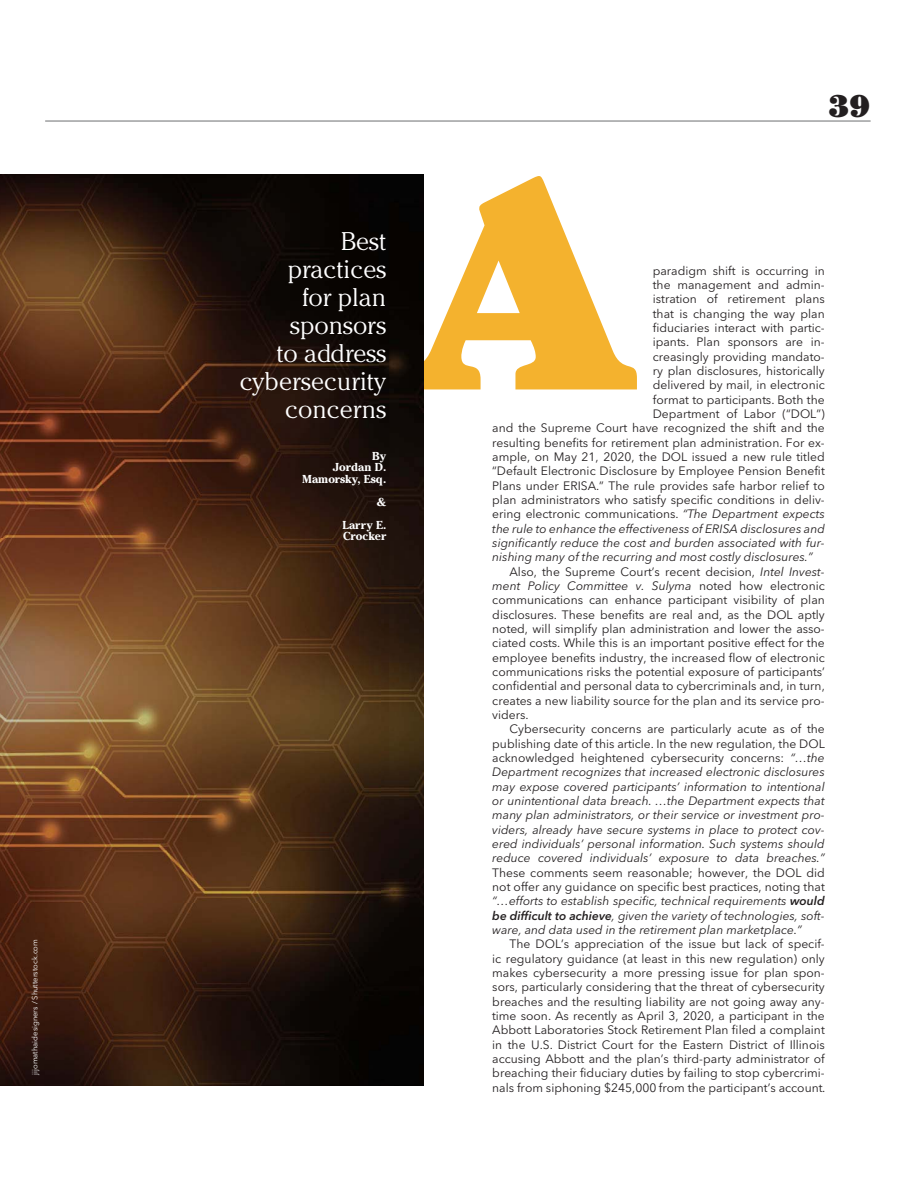
<style>
.page{position:relative;width:918px;height:1188px;background:#fff}
.page>*{position:absolute;margin:0;border:0;box-sizing:border-box;transform-origin:0 0}
.t1{font:900 285.9px "Cheltenham Std";color:#f4b22e}
.t2{font:900 31.8px "Century";color:#231f20}
.t3{font:300 25.5px/28px "Cheltenham Std";color:#fff;text-align:right}
.t4{font:12.15px/14.4px "Avenir Next LT Pro";color:#231f20;text-align:justify}
.t5{font:italic 12.15px/14.4px "Avenir Next LT Pro";color:#231f20;text-align:justify}
.t6{font:700 11.4px/11.4px "Cheltenham Std";color:#fff;text-align:right}
.t7{font:7.65px "Avenir Next LT Pro";color:#fff}
.s1{font-style:italic}
.s2{font-style:normal}
.s3{font-weight:600}
</style>
<div class="page">
<hr style="left:45px;top:121px;width:826px;height:1px;background:#6d6e70">
<img style="left:0;top:174px;width:423px;height:912px">
<p class="t7" style="left:32px;top:1075px;width:137px;rotate:-90deg">jijomathaidesigners / Shutterstock.com</p>
<h2 class="t2" style="left:828px;top:95px;width:44px">39</h2>
<h3 class="t3" style="left:240px;top:227px;width:148px">Best practices<br>for plan sponsors<br>to address cybersecurity concerns</h3>
<p class="t6" style="left:302px;top:450px;width:86px">By<br>Jordan D.<br>Mamorsky, Esq.</p>
<p class="t6" style="left:343px;top:490px;width:45px;line-height:23px">&amp;<br>Larry E.</p>
<p class="t6" style="left:343px;top:530px;width:45px">Crocker</p>
<h1 class="t1" style="left:404px;top:124px;width:238px">A</h1>
<p class="t4" style="left:653px;top:264px;width:173px">paradigm shift is occurring in</p>
<p class="t4" style="left:653px;top:279px;width:173px">the management and admin-</p>
<p class="t4" style="left:653px;top:293px;width:174px">istration of retirement plans</p>
<p class="t4" style="left:653px;top:307px;width:173px">that is changing the way plan</p>
<p class="t4" style="left:653px;top:322px;width:173px">fiduciaries interact with partic-</p>
<p class="t4" style="left:653px;top:336px;width:173px">ipants. Plan sponsors are in-</p>
<p class="t4" style="left:653px;top:350px;width:173px">creasingly providing mandato-</p>
<p class="t4" style="left:653px;top:365px;width:173px">ry plan disclosures, historically</p>
<p class="t4" style="left:653px;top:379px;width:173px">delivered by mail, in electronic</p>
<p class="t4" style="left:653px;top:393px;width:173px">format to participants. Both the</p>
<p class="t4" style="left:653px;top:408px;width:173px">Department of Labor (“DOL”)</p>
<p class="t4" style="left:492px;top:422px;width:334px">and the Supreme Court have recognized the shift and the</p>
<p class="t4" style="left:492px;top:436px;width:334px">resulting benefits for retirement plan administration. For ex-</p>
<p class="t4" style="left:492px;top:451px;width:334px">ample, on May 21, 2020, the DOL issued a new rule titled</p>
<p class="t4" style="left:492px;top:465px;width:334px">“Default Electronic Disclosure by Employee Pension Benefit</p>
<p class="t4" style="left:492px;top:479px;width:334px">Plans under ERISA.” The rule provides safe harbor relief to</p>
<p class="t4" style="left:492px;top:494px;width:334px">plan administrators who satisfy specific conditions in deliv-</p>
<p class="t4" style="left:492px;top:508px;width:334px">ering electronic communications. <span class="s1">“The Department expects</span></p>
<p class="t5" style="left:492px;top:522px;width:334px">the rule to enhance the effectiveness of ERISA disclosures and</p>
<p class="t5" style="left:492px;top:537px;width:334px">significantly reduce the cost and burden associated with fur-</p>
<p class="t5" style="left:492px;top:551px;width:322px">nishing many of the recurring and most costly disclosures.”</p>
<p class="t4" style="left:509px;top:565px;width:317px">Also, the Supreme Court’s recent decision, <span class="s1">Intel Invest-</span></p>
<p class="t5" style="left:492px;top:580px;width:334px">ment Policy Committee v. Sulyma <span class="s2">noted how electronic</span></p>
<p class="t4" style="left:492px;top:594px;width:334px">communications can enhance participant visibility of plan</p>
<p class="t4" style="left:492px;top:608px;width:334px">disclosures. These benefits are real and, as the DOL aptly</p>
<p class="t4" style="left:492px;top:623px;width:334px">noted, will simplify plan administration and lower the asso-</p>
<p class="t4" style="left:492px;top:637px;width:334px">ciated costs. While this is an important positive effect for the</p>
<p class="t4" style="left:492px;top:651px;width:334px">employee benefits industry, the increased flow of electronic</p>
<p class="t4" style="left:492px;top:666px;width:334px">communications risks the potential exposure of participants’</p>
<p class="t4" style="left:492px;top:680px;width:334px">confidential and personal data to cybercriminals and, in turn,</p>
<p class="t4" style="left:492px;top:694px;width:334px">creates a new liability source for the plan and its service pro-</p>
<p class="t4" style="left:492px;top:709px;width:38px">viders.</p>
<p class="t4" style="left:509px;top:723px;width:317px">Cybersecurity concerns are particularly acute as of the</p>
<p class="t4" style="left:492px;top:737px;width:334px">publishing date of this article. In the new regulation, the DOL</p>
<p class="t4" style="left:492px;top:752px;width:334px">acknowledged heightened cybersecurity concerns: <span class="s1">“…the</span></p>
<p class="t5" style="left:492px;top:766px;width:334px">Department recognizes that increased electronic disclosures</p>
<p class="t5" style="left:492px;top:780px;width:334px">may expose covered participants’ information to intentional</p>
<p class="t5" style="left:492px;top:795px;width:334px">or unintentional data breach. …the Department expects that</p>
<p class="t5" style="left:492px;top:809px;width:334px">many plan administrators, or their service or investment pro-</p>
<p class="t5" style="left:492px;top:823px;width:334px">viders, already have secure systems in place to protect cov-</p>
<p class="t5" style="left:492px;top:838px;width:334px">ered individuals’ personal information. Such systems should</p>
<p class="t5" style="left:492px;top:852px;width:334px">reduce covered individuals’ exposure to data breaches.”</p>
<p class="t5" style="left:492px;top:866px;width:334px"><span class="s2">These comments seem reasonable; however, the DOL did not offer any guidance on specific best practices, noting that </span>“…efforts to establish specific, technical requirements <span class="s3">would be difficult to achieve</span>, given the variety of technologies, soft&shy;ware, and data used in the retirement plan marketplace.”</p>
<p class="t4" style="left:492px;top:938px;width:334px;text-indent:17px">The DOL’s appreciation of the issue but lack of specif&shy;ic regulatory guidance (at least in this new regulation) only makes cybersecurity a more pressing issue for plan spon&shy;sors, particularly considering that the threat of cybersecurity breaches and the resulting liability are not going away any&shy;time soon. As recently as April 3, 2020, a participant in the Abbott Laboratories Stock Retirement Plan filed a complaint in the U.S. District Court for the Eastern District of Illinois accusing Abbott and the plan’s third-party administrator of breaching their fiduciary duties by failing to stop cybercrimi&shy;nals from siphoning $245,000 from the participant’s account.</p>
</div>
